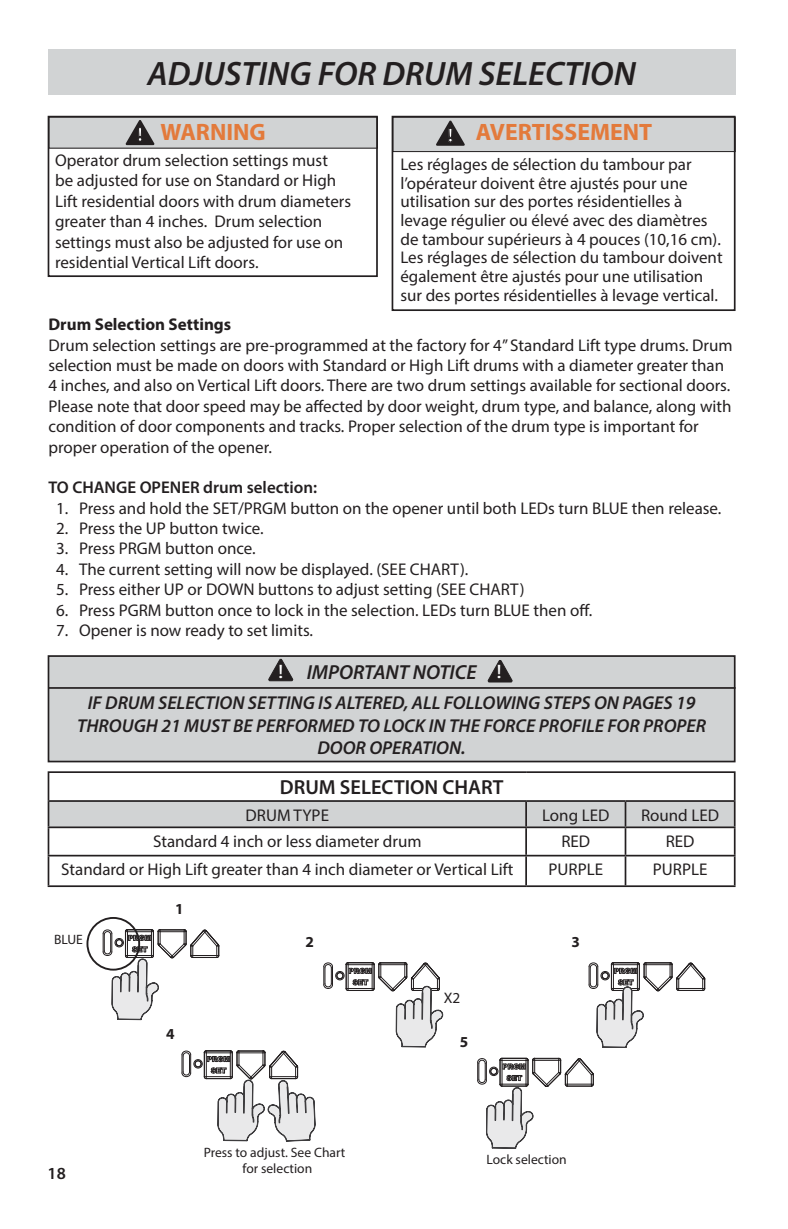
<style>
.page{position:relative;width:788px;height:1229px;background:#fff}
.page>*{position:absolute;margin:0;border:0;box-sizing:border-box;transform-origin:0 0}
.t1{font:italic 600 33.95px "Myriad Pro";color:#231f20}
.t2{font:700 23.8px "Myriad Pro";color:#e37a3b}
.t3{font:600 20.3px "Myriad Pro";color:#231f20}
.t4{font:italic 600 20.3px "Myriad Pro";color:#231f20}
.t5{font:19.6px "Myriad Pro";color:#fff;scale:1.2 1}
.t6{font:italic 600 18.72px/22.4px "Myriad Pro";color:#231f20;text-align:center}
.t7{font:16.97px/20.3px "Myriad Pro";color:#231f20}
.t8{font:600 16.97px "Myriad Pro";color:#231f20}
.t9{font:700 16.97px "Myriad Pro";color:#231f20}
.t10{font:700 15.22px "Myriad Pro";color:#231f20}
.t11{font:15.22px "Myriad Pro";color:#231f20}
.t12{font:13.65px/15.2px "Myriad Pro";color:#231f20;text-align:center}
.s1{font-size:19.78px;color:#fff}
</style>
<div class="page">
<hr style="left:48px;top:771px;width:478px;height:2px;background:#231f20">
<hr style="left:526px;top:771px;width:209px;height:2px;background:#231f20">
<hr style="left:733px;top:773px;width:2px;height:27px;background:#231f20">
<hr style="left:625px;top:800px;width:110px;height:2px;background:#231f20">
<hr style="left:733px;top:802px;width:2px;height:24px;background:#231f20">
<hr style="left:625px;top:826px;width:110px;height:2px;background:#231f20">
<hr style="left:733px;top:828px;width:2px;height:26px;background:#231f20">
<hr style="left:625px;top:854px;width:110px;height:2px;background:#231f20">
<hr style="left:733px;top:856px;width:2px;height:29px;background:#231f20">
<hr style="left:526px;top:885px;width:209px;height:2px;background:#231f20">
<div style="left:48px;top:49px;width:687px;height:46px;background:#d1d3d4"></div>
<svg style="left:48px;top:773px;width:686px;height:376px"></svg>
<div style="left:48px;top:656px;width:686px;height:105px;background:#d1d3d4"></div>
<div style="left:48px;top:655px;width:687px;height:107px;border:2px solid #231f20"></div>
<svg style="left:268px;top:659px;width:25px;height:22px"></svg>
<svg style="left:487px;top:660px;width:25px;height:23px"></svg>
<hr style="left:49px;top:687px;width:685px;height:2px;background:#231f20">
<div style="left:49px;top:117px;width:328px;height:31px;background:#d1d3d4"></div>
<svg style="left:125px;top:120px;width:30px;height:25px"></svg>
<div style="left:48px;top:116px;width:330px;height:161px;border:2px solid #231f20"></div>
<div style="left:393px;top:117px;width:342px;height:35px;background:#d1d3d4"></div>
<div style="left:392px;top:117px;width:343px;height:35px;border:1px solid #231f20"></div>
<svg style="left:436px;top:120px;width:29px;height:26px"></svg>
<div style="left:391px;top:116px;width:344px;height:195px;border:2px solid #231f20"></div>
<h1 class="t1" style="left:147px;top:60px;width:490px">ADJUSTING FOR DRUM SELECTION</h1>
<h2 class="t2" style="left:137px;top:123px;width:130px"><span class="s1">!</span> WARNING</h2>
<p class="t7" style="left:55px;top:152px;width:297px">Operator drum selection settings must<br>be adjusted for use on Standard or High Lift residential doors with drum diameters greater than 4 inches. Drum selection settings must also be adjusted for use on residential Vertical Lift doors.</p>
<h2 class="t2" style="left:448px;top:123px;width:206px"><span class="s1">!</span> AVERTISSEMENT</h2>
<p class="t7" style="left:400px;top:157px;width:323px;line-height:18.7px">Les réglages de sélection du tambour par l’opérateur doivent être ajustés pour une utilisation sur des portes résidentielles à levage régulier ou élevé avec des diamètres de tambour supérieurs à 4 pouces (10,16 cm).<br>Les réglages de sélection du tambour doivent également être ajustés pour une utilisation sur des portes résidentielles à levage vertical.</p>
<p class="t9" style="left:48px;top:318px;width:184px">Drum Selection Settings</p>
<p class="t7" style="left:48px;top:336px;width:685px">Drum selection settings are pre-programmed at the factory for 4” Standard Lift type drums. Drum selection must be made on doors with Standard or High Lift drums with a diameter greater than 4 inches, and also on Vertical Lift doors. There are two drum settings available for sectional doors.<br>Please note that door speed may be affected by door weight, drum type, and balance, along with condition of door components and tracks. Proper selection of the drum type is important for proper operation of the opener.</p>
<p class="t8" style="left:48px;top:481px;width:270px">TO CHANGE OPENER drum selection:</p>
<p class="t7" style="left:56px;top:499px;width:666px">1. Press and hold the SET/PRGM button on the opener until both LEDs turn BLUE then release.</p>
<p class="t7" style="left:56px;top:520px;width:209px">2. Press the UP button twice.</p>
<p class="t7" style="left:56px;top:540px;width:201px">3. Press PRGM button once.</p>
<p class="t7" style="left:56px;top:561px;width:413px">4. The current setting will now be displayed. (SEE CHART).</p>
<p class="t7" style="left:56px;top:581px;width:470px">5. Press either UP or DOWN buttons to adjust setting (SEE CHART)</p>
<p class="t7" style="left:56px;top:601px;width:537px">6. Press PGRM button once to lock in the selection. LEDs turn BLUE then off.</p>
<p class="t7" style="left:56px;top:622px;width:258px">7. Opener is now ready to set limits.</p>
<p class="t5" style="left:278px;top:664px;width:6px">!</p>
<p class="t5" style="left:496px;top:664px;width:6px">!</p>
<p class="t4" style="left:306px;top:665px;width:171px">IMPORTANT NOTICE</p>
<p class="t6" style="left:77px;top:694px;width:630px">IF DRUM SELECTION SETTING IS ALTERED, ALL FOLLOWING STEPS ON PAGES 19<br>THROUGH 21 MUST BE PERFORMED TO LOCK IN THE FORCE PROFILE FOR PROPER<br>DOOR OPERATION.</p>
<p class="t3" style="left:280px;top:779px;width:225px">DRUM SELECTION CHART</p>
<p class="t7" style="left:245px;top:806px;width:85px">DRUM TYPE</p>
<p class="t7" style="left:542px;top:806px;width:69px">Long LED</p>
<p class="t7" style="left:641px;top:806px;width:80px">Round LED</p>
<p class="t7" style="left:153px;top:832px;width:270px">Standard 4 inch or less diameter drum</p>
<p class="t7" style="left:561px;top:832px;width:30px">RED</p>
<p class="t7" style="left:665px;top:832px;width:30px">RED</p>
<p class="t7" style="left:61px;top:861px;width:454px">Standard or High Lift greater than 4 inch diameter or Vertical Lift</p>
<p class="t7" style="left:548px;top:861px;width:56px">PURPLE</p>
<p class="t7" style="left:652px;top:861px;width:56px">PURPLE</p>
<p class="t10" style="left:175px;top:902px;width:10px">1</p>
<p class="t12" style="left:54px;top:932px;width:30px">BLUE</p>
<p class="t10" style="left:305px;top:935px;width:10px">2</p>
<p class="t8" style="left:48px;top:1166px;width:20px">18</p>
<p class="t10" style="left:166px;top:1027px;width:10px">4</p>
<p class="t12" style="left:204px;top:1146px;width:143px">Press to adjust. See Chart for selection</p>
<p class="t11" style="left:444px;top:992px;width:18px">X2</p>
<p class="t10" style="left:460px;top:1036px;width:10px">5</p>
<p class="t10" style="left:571px;top:935px;width:10px">3</p>
<p class="t12" style="left:486px;top:1153px;width:82px">Lock selection</p>
</div>
